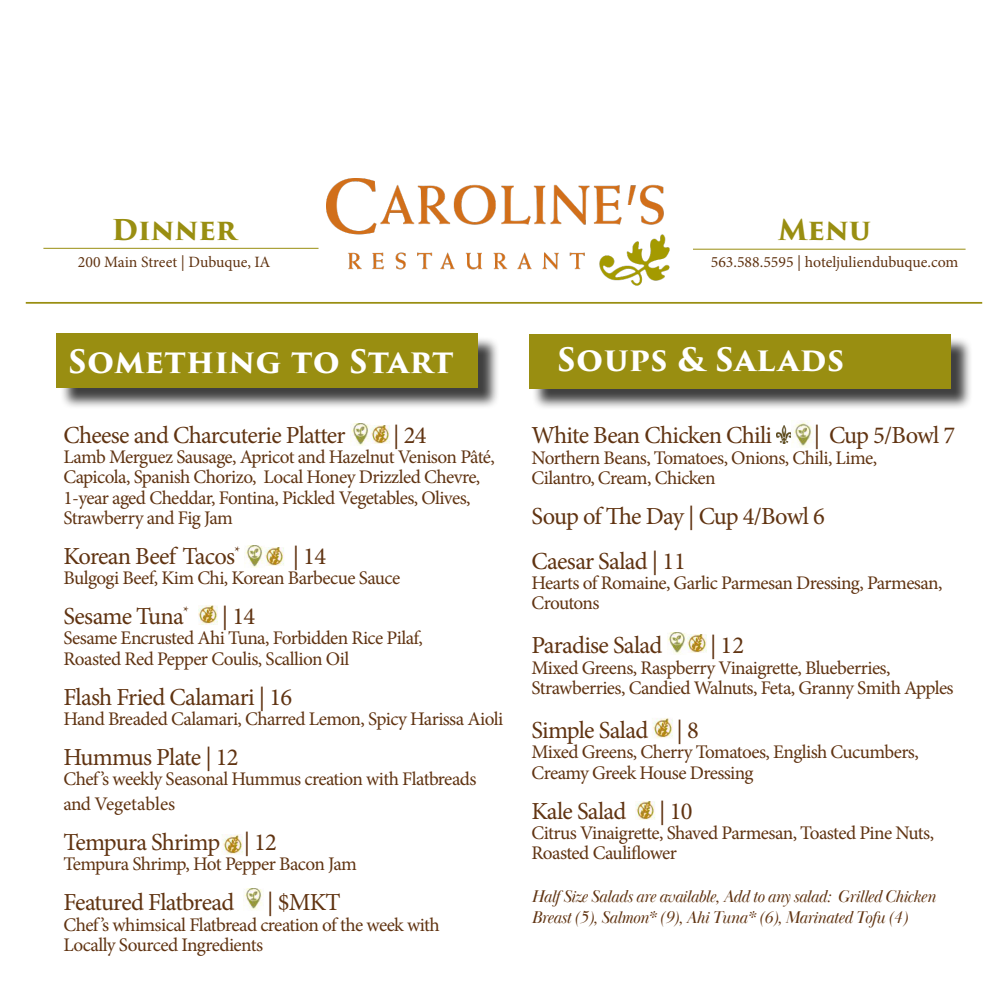
<style>
.page{position:relative;width:1008px;height:1008px;background:#fff}
.page>*{position:absolute;margin:0;border:0;box-sizing:border-box;transform-origin:0 0}
.t1{font:700 31.5px "Trajan Pro 3";letter-spacing:.01em;color:#fff}
.t2{font:700 28px "Trajan Pro 3";color:#998e11}
.t3{font:24.5px/44.6px "Minion Pro";letter-spacing:-.03em;color:#603311}
.t4{font:19.25px/20.1px "Minion Pro";letter-spacing:-.03em;color:#603311}
.t5{font:italic 17.5px/21px "Baskerville Display PT";letter-spacing:-.03em;color:#603311}
.t6{font:15.75px "Minion Pro";color:#603311}
</style>
<div class="page">
<div style="left:532px;top:337px;width:441px;height:73px;background:#000;opacity:.75"></div>
<div style="left:530px;top:334px;width:421px;height:54px;background:#998e11"></div>
<img style="left:635px;top:801px;width:20px;height:19px">
<img style="left:198px;top:606px;width:20px;height:18px">
<img style="left:243px;top:888px;width:19px;height:22px">
<img style="left:351px;top:423px;width:18px;height:23px">
<img style="left:371px;top:425px;width:19px;height:19px">
<img style="left:776px;top:425px;width:15px;height:19px">
<img style="left:791px;top:420px;width:21px;height:27px">
<img style="left:652px;top:718px;width:21px;height:20px">
<img style="left:667px;top:632px;width:19px;height:22px">
<img style="left:687px;top:634px;width:20px;height:19px">
<hr style="left:43px;top:248px;width:276px;height:1px;background:#998e11">
<hr style="left:26px;top:302px;width:956px;height:2px;background:#998e11">
<hr style="left:693px;top:249px;width:273px;height:1px;background:#998e11">
<img style="left:327px;top:179px;width:343px;height:106px">
<div style="left:59px;top:336px;width:441px;height:74px;background:#000;opacity:.75"></div>
<div style="left:57px;top:333px;width:421px;height:55px;background:#998e11"></div>
<img style="left:245px;top:545px;width:18px;height:22px">
<img style="left:265px;top:547px;width:19px;height:19px">
<img style="left:222px;top:834px;width:21px;height:21px">
<h2 class="t2" style="left:778px;top:209px;width:95px">Menu</h2>
<h2 class="t2" style="left:112px;top:209px;width:126px">Dinner</h2>
<p class="t6" style="left:78px;top:251px;width:194px">200 Main Street | Dubuque, IA</p>
<p class="t6" style="left:711px;top:251px;width:249px">563.588.5595 | hoteljuliendubuque.com</p>
<h1 class="t1" style="left:68px;top:338px;width:387px">Something to Start</h1>
<p class="t3" style="left:63px;top:413px;width:284px">Cheese and Charcuterie Platter</p>
<p class="t3" style="left:393px;top:413px;width:35px">| 24</p>
<p class="t4" style="left:63px;top:447px;width:433px">Lamb Merguez Sausage, Apricot and Hazelnut Venison Pâté, Capicola, Spanish Chorizo, Local Honey Drizzled Chevre, 1-year aged Cheddar, Fontina, Pickled Vegetables, Olives, Strawberry and Fig Jam</p>
<p class="t3" style="left:63px;top:534px;width:178px">Korean Beef Tacos<sup>*</sup></p>
<p class="t3" style="left:293px;top:534px;width:35px">| 14</p>
<p class="t4" style="left:63px;top:568px;width:338px">Bulgogi Beef, Kim Chi, Korean Barbecue Sauce</p>
<p class="t3" style="left:63px;top:594px;width:127px">Sesame Tuna<sup>*</sup></p>
<p class="t3" style="left:222px;top:594px;width:35px">| 14</p>
<p class="t4" style="left:63px;top:628px;width:361px">Sesame Encrusted Ahi Tuna, Forbidden Rice Pilaf,<br>Roasted Red Pepper Coulis, Scallion Oil</p>
<p class="t3" style="left:63px;top:675px;width:230px">Flash Fried Calamari | 16</p>
<p class="t4" style="left:63px;top:709px;width:441px">Hand Breaded Calamari, Charred Lemon, Spicy Harissa Aioli</p>
<p class="t3" style="left:63px;top:735px;width:177px">Hummus Plate | 12</p>
<p class="t4" style="left:63px;top:767px;width:415px;line-height:24.5px">Chef’s weekly Seasonal Hummus creation with Flatbreads and Vegetables</p>
<p class="t3" style="left:63px;top:820px;width:215px">Tempura Shrimp | 12</p>
<p class="t4" style="left:63px;top:854px;width:295px">Tempura Shrimp, Hot Pepper Bacon Jam</p>
<p class="t3" style="left:63px;top:880px;width:173px">Featured Flatbread</p>
<p class="t3" style="left:267px;top:880px;width:75px">| $MKT</p>
<p class="t4" style="left:63px;top:914px;width:378px">Chef’s whimsical Flatbread creation of the week with<br>Locally Sourced Ingredients</p>
<h1 class="t1" style="left:557px;top:336px;width:288px">Soups &amp; Salads</h1>
<p class="t3" style="left:531px;top:413px;width:242px">White Bean Chicken Chili</p>
<p class="t3" style="left:814px;top:413px;width:143px">| Cup 5/Bowl 7</p>
<p class="t4" style="left:531px;top:447px;width:347px">Northern Beans, Tomatoes, Onions, Chili, Lime,<br>Cilantro, Cream, Chicken</p>
<p class="t3" style="left:531px;top:494px;width:295px">Soup of The Day | Cup 4/Bowl 6<br>Caesar Salad | 11</p>
<p class="t4" style="left:531px;top:573px;width:413px">Hearts of Romaine, Garlic Parmesan Dressing, Parmesan,<br>Croutons</p>
<p class="t3" style="left:531px;top:623px;width:133px">Paradise Salad</p>
<p class="t3" style="left:710px;top:623px;width:36px">| 12</p>
<p class="t4" style="left:531px;top:657px;width:424px">Mixed Greens, Raspberry Vinaigrette, Blueberries,<br>Strawberries, Candied Walnuts, Feta, Granny Smith Apples</p>
<p class="t3" style="left:531px;top:708px;width:169px">Simple Salad | 8</p>
<p class="t4" style="left:531px;top:742px;width:389px">Mixed Greens, Cherry Tomatoes, English Cucumbers,<br>Creamy Greek House Dressing</p>
<p class="t3" style="left:531px;top:789px;width:97px">Kale Salad</p>
<p class="t3" style="left:659px;top:789px;width:35px">| 10</p>
<p class="t4" style="left:531px;top:823px;width:404px">Citrus Vinaigrette, Shaved Parmesan, Toasted Pine Nuts,<br>Roasted Cauliflower</p>
<p class="t5" style="left:531px;top:887px;width:406px">Half Size Salads are available, Add to any salad: Grilled Chicken<br>Breast (5), Salmon* (9), Ahi Tuna* (6), Marinated Tofu (4)</p>
</div>
